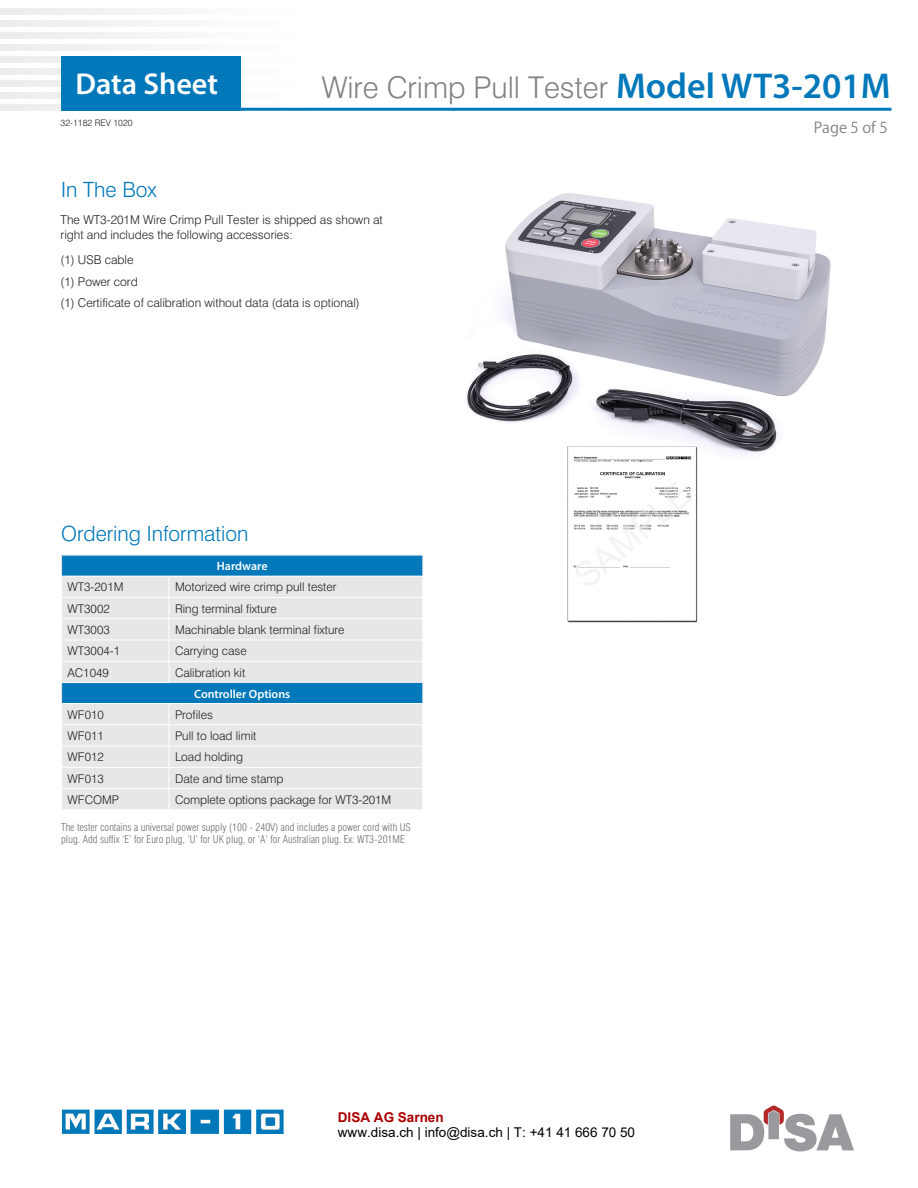
<style>
.page{position:relative;width:918px;height:1188px;background:#fff}
.page>*{position:absolute;margin:0;border:0;box-sizing:border-box;transform-origin:0 0}
.t1{font:600 30.3px "Myriad Pro";color:#fff}
.t2{font:300 30px "Swiss 721 BT";color:#808285}
.t3{font:300 21px "Swiss 721 BT";color:#0078ba}
.t4{font:15px "Koz Go Pro";color:#808285}
.t5{font:13.5px "Arial";color:#000}
.t6{font:700 13.5px "Arial";color:#a00}
.t7{font:300 12.15px/14.5px "Swiss 721 BT";color:#231f20}
.t8{font:300 12px "Swiss 721 BT";color:#231f20}
.t9{font:600 12px "Myriad Pro";color:#fff}
.t10{font:300 condensed 10.5px/12.6px "Swiss 721 BT";color:#6c6d70}
.t11{font:300 9px "Swiss 721 BT";color:#231f20}
.s1{font-family:"Myriad Pro";font-weight:600;font-size:36px;color:#0078ba}
</style>
<div class="page">
<img style="left:0;top:56px;width:241px;height:7px">
<img style="left:0;top:68px;width:241px;height:7px">
<img style="left:0;top:80px;width:241px;height:7px">
<img style="left:0;top:92px;width:241px;height:7px">
<img style="left:0;top:104px;width:311px;height:7px">
<hr style="left:61px;top:108px;width:830px;height:3px;background:#0078ba">
<div style="left:61px;top:56px;width:179px;height:55px;background:#0078ba"></div>
<img style="left:62px;top:1110px;width:222px;height:24px">
<img style="left:466px;top:193px;width:365px;height:261px">
<div style="left:62px;top:556px;width:360px;height:20px;background:#0078ba"></div>
<svg style="left:62px;top:577px;width:360px;height:233px;background:#d1dde5"></svg>
<hr style="left:169px;top:597px;width:254px;height:1px;background:#fff">
<hr style="left:169px;top:618px;width:254px;height:1px;background:#fff">
<hr style="left:169px;top:640px;width:254px;height:1px;background:#fff">
<hr style="left:169px;top:661px;width:254px;height:1px;background:#fff">
<hr style="left:169px;top:703px;width:254px;height:1px;background:#fff">
<hr style="left:169px;top:724px;width:254px;height:1px;background:#fff">
<hr style="left:169px;top:746px;width:254px;height:1px;background:#fff">
<hr style="left:169px;top:767px;width:254px;height:1px;background:#fff">
<hr style="left:61px;top:788px;width:108px;height:1px;background:#fff">
<hr style="left:169px;top:788px;width:254px;height:1px;background:#fff">
<hr style="left:169px;top:682px;width:254px;height:1px;background:#e6e7e9">
<hr style="left:61px;top:555px;width:108px;height:1px;background:#e6e7e9">
<hr style="left:169px;top:555px;width:254px;height:1px;background:#e6e7e9">
<svg style="left:422px;top:556px;width:1px;height:147px"></svg>
<hr style="left:169px;top:576px;width:254px;height:1px;background:#fff">
<hr style="left:61px;top:640px;width:108px;height:1px;background:#fff">
<hr style="left:61px;top:703px;width:108px;height:1px;background:#fff">
<hr style="left:61px;top:724px;width:108px;height:1px;background:#fff">
<hr style="left:61px;top:746px;width:108px;height:1px;background:#fff">
<svg style="left:169px;top:704px;width:1px;height:106px"></svg>
<hr style="left:61px;top:597px;width:108px;height:1px;background:#fff">
<hr style="left:61px;top:661px;width:108px;height:1px;background:#fff">
<hr style="left:61px;top:767px;width:108px;height:1px;background:#fff">
<hr style="left:61px;top:618px;width:108px;height:1px;background:#fff">
<svg style="left:61px;top:556px;width:1px;height:148px"></svg>
<svg style="left:169px;top:577px;width:1px;height:105px"></svg>
<hr style="left:61px;top:682px;width:108px;height:1px;background:#fff">
<img style="left:566px;top:444px;width:132px;height:179px">
<img style="left:731px;top:1105px;width:123px;height:47px">
<h1 class="t1" style="left:75px;top:64px;width:144px">Data Sheet</h1>
<p class="t2" style="left:322px;top:70px;width:570px">Wire Crimp Pull Tester <span class="s1">Model WT3-201M</span></p>
<p class="t11" style="left:61px;top:117px;width:73px">32-1182 REV 1020</p>
<p class="t4" style="left:814px;top:118px;width:75px">Page 5 of 5</p>
<p class="t3" style="left:61px;top:177px;width:97px">In The Box</p>
<p class="t7" style="left:61px;top:213px;width:324px">The WT3-201M Wire Crimp Pull Tester is shipped as shown at right and includes the following accessories:</p>
<p class="t7" style="left:61px;top:253px;width:74px">(1) USB cable</p>
<p class="t7" style="left:61px;top:274px;width:79px">(1) Power cord</p>
<p class="t7" style="left:61px;top:295px;width:301px">(1) Certificate of calibration without data (data is optional)</p>
<p class="t3" style="left:61px;top:521px;width:189px">Ordering Information</p>
<p class="t9" style="left:217px;top:558px;width:52px">Hardware</p>
<p class="t8" style="left:68px;top:580px;width:57px">WT3-201M</p>
<p class="t8" style="left:175px;top:580px;width:163px">Motorized wire crimp pull tester</p>
<p class="t8" style="left:68px;top:601px;width:44px">WT3002</p>
<p class="t8" style="left:175px;top:601px;width:103px">Ring terminal fixture</p>
<p class="t8" style="left:68px;top:622px;width:44px">WT3003</p>
<p class="t8" style="left:175px;top:622px;width:171px">Machinable blank terminal fixture</p>
<p class="t8" style="left:68px;top:644px;width:54px">WT3004-1</p>
<p class="t8" style="left:175px;top:644px;width:73px">Carrying case</p>
<p class="t8" style="left:68px;top:665px;width:43px">AC1049</p>
<p class="t8" style="left:175px;top:665px;width:72px">Calibration kit</p>
<p class="t9" style="left:194px;top:686px;width:98px">Controller Options</p>
<p class="t8" style="left:68px;top:707px;width:38px">WF010</p>
<p class="t8" style="left:175px;top:707px;width:40px">Profiles</p>
<p class="t8" style="left:68px;top:729px;width:38px">WF011</p>
<p class="t8" style="left:175px;top:729px;width:83px">Pull to load limit</p>
<p class="t8" style="left:68px;top:750px;width:38px">WF012</p>
<p class="t8" style="left:175px;top:750px;width:70px">Load holding</p>
<p class="t8" style="left:68px;top:771px;width:38px">WF013</p>
<p class="t8" style="left:175px;top:771px;width:110px">Date and time stamp</p>
<p class="t8" style="left:68px;top:792px;width:53px">WFCOMP</p>
<p class="t8" style="left:175px;top:792px;width:218px">Complete options package for WT3-201M</p>
<p class="t10" style="left:61px;top:820px;width:351px">The tester contains a universal power supply (100 - 240V) and includes a power cord with US plug. Add suffix ‘E’ for Euro plug, ‘U’ for UK plug, or ‘A’ for Australian plug. Ex: WT3-201ME</p>
<p class="t6" style="left:338px;top:1108px;width:107px">DISA AG Sarnen</p>
<p class="t5" style="left:338px;top:1123px;width:299px">www.disa.ch | info@disa.ch | T: +41 41 666 70 50</p>
</div>
